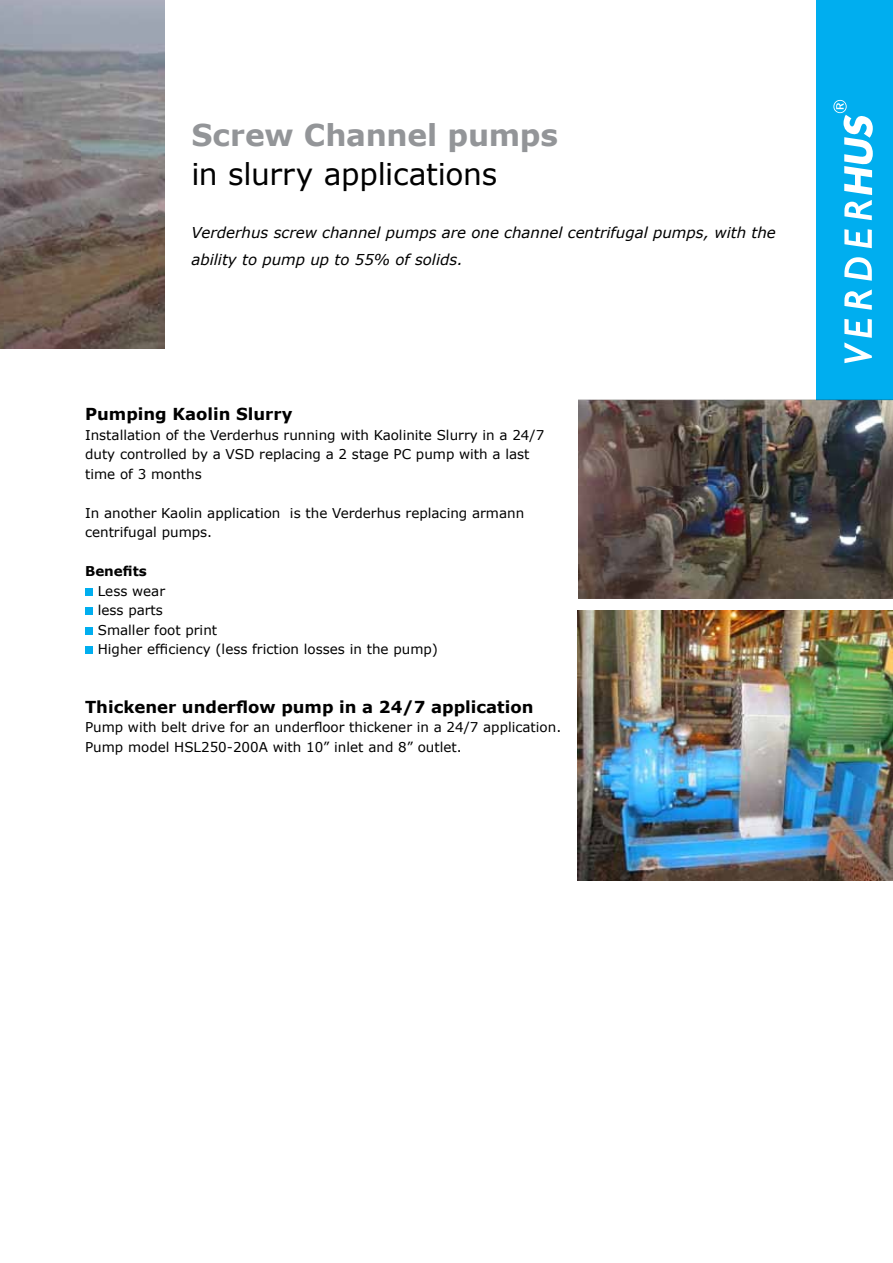
<style>
.page{position:relative;width:893px;height:1263px;background:#fff}
.page>*{position:absolute;margin:0;border:0;box-sizing:border-box;transform-origin:0 0}
.t1{font:30px "Verdana";letter-spacing:-.01em;color:#000}
.t2{font:700 30px "Verdana";letter-spacing:-.01em;color:#939598}
.t3{font:700 16.5px "Verdana";color:#000}
.t4{font:italic 15px/27px "Verdana";color:#000}
.t5{font:13.5px/19.5px "Verdana";color:#000}
.t6{font:700 13.5px "Verdana";color:#000}
</style>
<div class="page">
<div style="left:816px;top:0;width:77px;height:401px;background:#00aeef"></div>
<div style="left:85px;top:588px;width:8px;height:8px;background:#00aeef"></div>
<div style="left:85px;top:607px;width:8px;height:8px;background:#00aeef"></div>
<div style="left:85px;top:627px;width:8px;height:8px;background:#00aeef"></div>
<div style="left:85px;top:646px;width:8px;height:8px;background:#00aeef"></div>
<img style="left:578px;top:399px;width:315px;height:200px">
<img style="left:0;top:0;width:165px;height:348px">
<img style="left:577px;top:611px;width:316px;height:270px">
<svg style="left:844px;top:319px;width:28px;height:44px"></svg>
<svg style="left:844px;top:289px;width:28px;height:21px"></svg>
<svg style="left:844px;top:257px;width:28px;height:24px"></svg>
<svg style="left:844px;top:229px;width:28px;height:19px"></svg>
<svg style="left:833px;top:100px;width:40px;height:120px"></svg>
<h1 class="t2" style="left:191px;top:114px;width:368px">Screw Channel pumps</h1>
<h1 class="t1" style="left:191px;top:154px;width:307px">in slurry applications</h1>
<p class="t4" style="left:191px;top:219px;width:586px">Verderhus screw channel pumps are one channel centrifugal pumps, with the ability to pump up to 55% of solids.</p>
<p class="t3" style="left:85px;top:402px;width:209px">Pumping Kaolin Slurry</p>
<p class="t5" style="left:85px;top:425px;width:461px">Installation of the Verderhus running with Kaolinite Slurry in a 24/7 duty controlled by a VSD replacing a 2 stage PC pump with a last time of 3 months</p>
<p class="t5" style="left:85px;top:503px;width:441px">In another Kaolin application is the Verderhus replacing armann centrifugal pumps.</p>
<p class="t6" style="left:85px;top:562px;width:63px">Benefits</p>
<p class="t5" style="left:98px;top:581px;width:342px">Less wear<br>less parts<br>Smaller foot print<br>Higher efficiency (less friction losses in the pump)</p>
<p class="t3" style="left:85px;top:695px;width:450px">Thickener underflow pump in a 24/7 application</p>
<p class="t5" style="left:85px;top:717px;width:478px">Pump with belt drive for an underfloor thickener in a 24/7 application.<br>Pump model HSL250-200A with 10” inlet and 8” outlet.</p>
</div>
